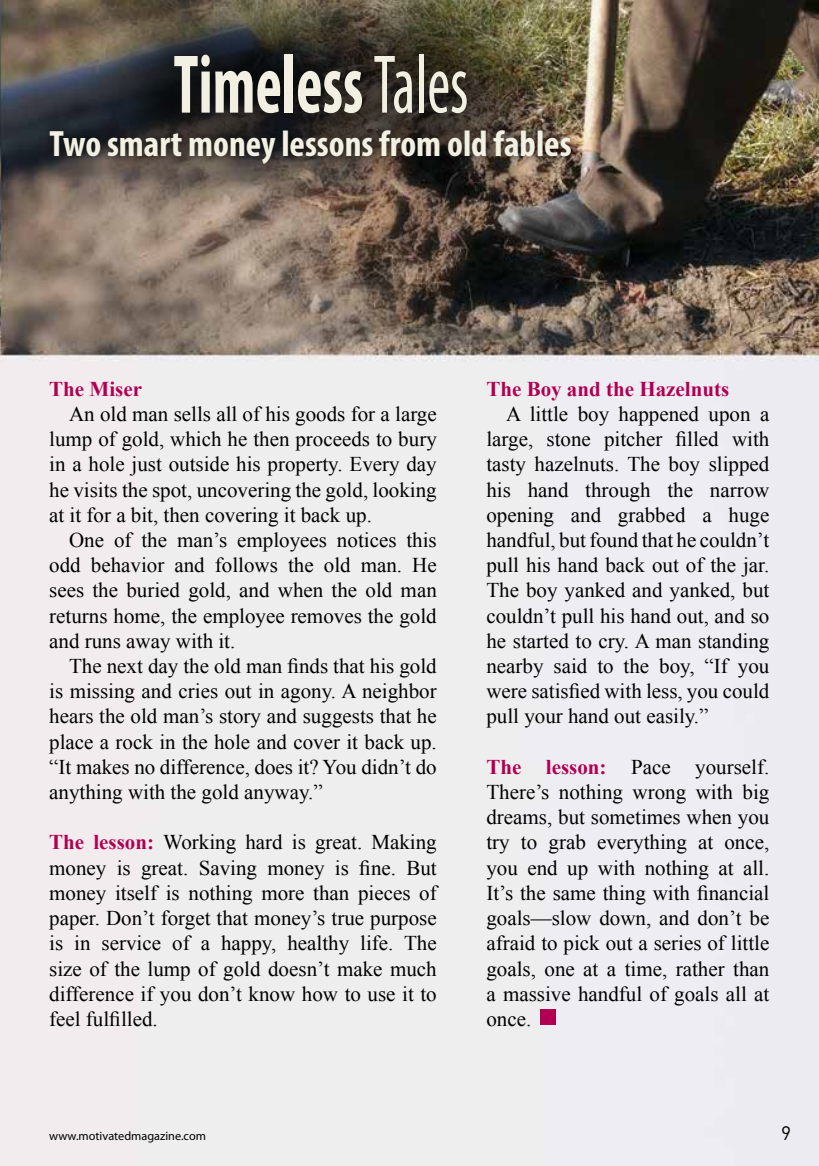
<style>
.page{position:relative;width:819px;height:1166px;background:#fff}
.page>*{position:absolute;margin:0;border:0;box-sizing:border-box;transform-origin:0 0}
.t1{font:700 condensed 84px "Myriad Pro";color:#f2f0e2;scale:.75 1}
.t2{font:700 condensed 36.75px "Myriad Pro";color:#f2f0e2}
.t3{font:21px/25.2px "Times New Roman";color:#000;text-align:justify}
.t4{font:700 21px "Times New Roman";color:#b10051}
.t5{font:19.25px "DIN Pro";color:#000}
.t6{font:12.25px "Myriad Pro";color:#000}
.s1{font-weight:400}
.s2{font-weight:700;color:#b10051}
</style>
<div class="page">
<img style="left:0;top:0;width:819px;height:1166px">
<div style="left:540px;top:1009px;width:16px;height:16px;background:#b10051"></div>
<div style="left:68px;top:0;width:505px;height:222px;background:#000;opacity:.67"></div>
<div style="left:39px;top:119px;width:542px;height:55px;background:#000;opacity:.75"></div>
<h1 class="t1" style="left:173px;top:32px;width:394px">Timeless <span class="s1">Tales</span></h1>
<h2 class="t2" style="left:50px;top:121px;width:523px">Two smart money lessons from old fables</h2>
<p class="t4" style="left:49px;top:374px;width:94px">The Miser</p>
<p class="t3" style="left:49px;top:401px;width:389px;text-indent:20px">An old man sells all of his goods for a large lump of gold, which he then proceeds to bury in a hole just outside his property. Every day he visits the spot, uncovering the gold, looking at it for a bit, then covering it back up.</p>
<p class="t3" style="left:49px;top:527px;width:389px;text-indent:20px">One of the man’s employees notices this odd behavior and follows the old man. He sees the buried gold, and when the old man returns home, the employee removes the gold and runs away with it.</p>
<p class="t3" style="left:49px;top:653px;width:389px;text-indent:20px">The next day the old man finds that his gold is missing and cries out in agony. A neighbor hears the old man’s story and suggests that he place a rock in the hole and cover it back up. “It makes no difference, does it? You didn’t do anything with the gold anyway.”</p>
<p class="t3" style="left:49px;top:829px;width:389px"><span class="s2">The lesson:</span> Working hard is great. Making money is great. Saving money is fine. But money itself is nothing more than pieces of paper. Don’t forget that money’s true purpose is in service of a happy, healthy life. The size of the lump of gold doesn’t make much difference if you don’t know how to use it to feel fulfilled.</p>
<p class="t4" style="left:486px;top:374px;width:244px">The Boy and the Hazelnuts</p>
<p class="t3" style="left:486px;top:401px;width:284px;text-indent:20px">A little boy happened upon a large, stone pitcher filled with tasty hazelnuts. The boy slipped his hand through the narrow opening and grabbed a huge handful, but found that he couldn’t pull his hand back out of the jar.<br>The boy yanked and yanked, but couldn’t pull his hand out, and so he started to cry. A man standing nearby said to the boy, “If you were satisfied with less, you could pull your hand out easily.”</p>
<p class="t3" style="left:486px;top:754px;width:284px"><span class="s2">The lesson:</span> Pace yourself.<br>There’s nothing wrong with big dreams, but sometimes when you try to grab everything at once, you end up with nothing at all.<br>It’s the same thing with financial goals—slow down, and don’t be afraid to pick out a series of little goals, one at a time, rather than a massive handful of goals all at once.</p>
<p class="t6" style="left:49px;top:1128px;width:158px">www.motivatedmagazine.com</p>
<p class="t5" style="left:781px;top:1120px;width:12px">9</p>
</div>
